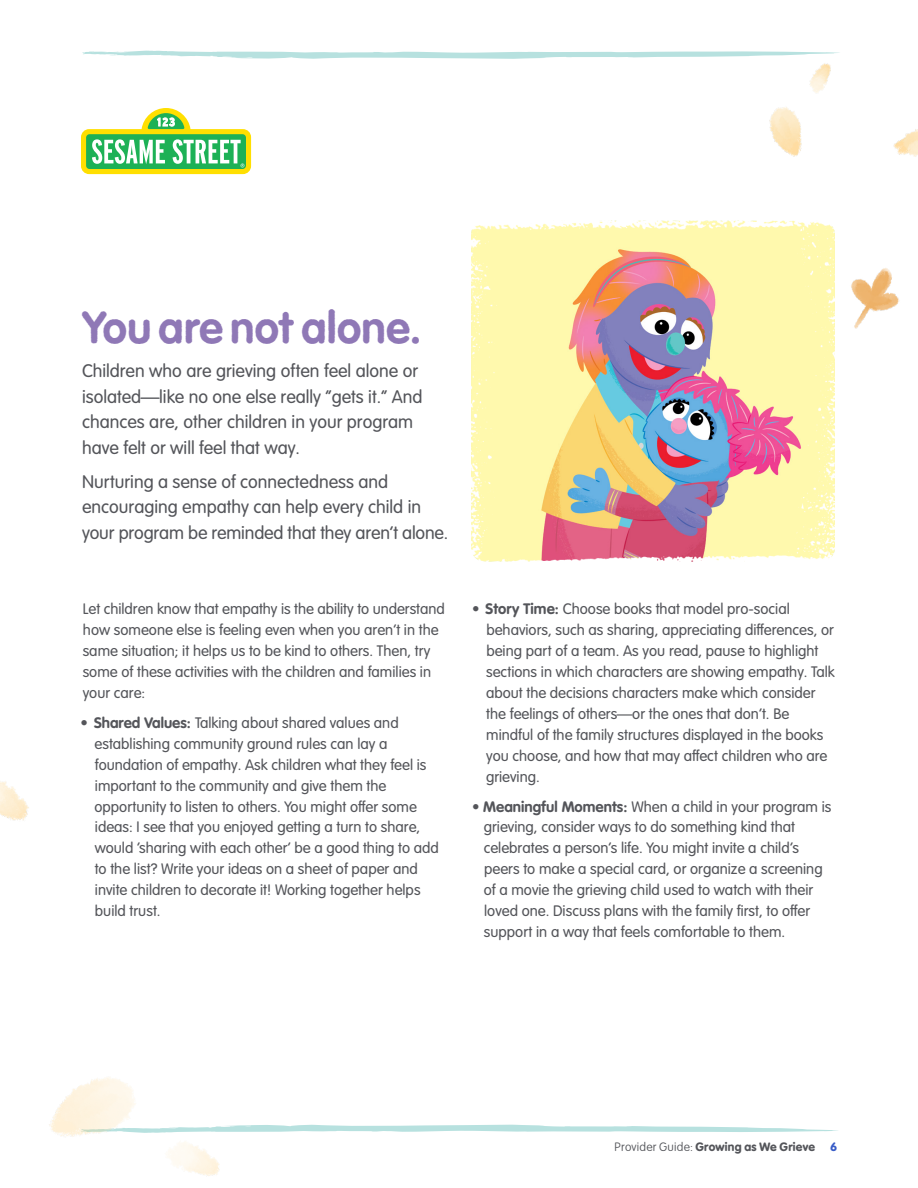
<style>
.page{position:relative;width:918px;height:1188px;background:#fff}
.page>*{position:absolute;margin:0;border:0;box-sizing:border-box;transform-origin:0 0}
.t1{font:44.85px "Sesame St Paper Tooth Beta 2";letter-spacing:-.01em;color:#8f78b6}
.Bullets{font:18px/25.3px "VAG Rounded Next";color:#54555a}
.Bullets-2{font:15px/20.9px "VAG Rounded Next";color:#54555a}
.Body{font:15px/20.9px "VAG Rounded Next";color:#54555a}
.wes_s_voice{font:800 12px "VAG Rounded Next";letter-spacing:.02em;color:#54555a}
.wes_s_voice-2{font:800 12px "VAG Rounded Next";color:#385cc7}
.s1{font-weight:700}
.s2{font-weight:300}
</style>
<div class="page">
<svg style="left:81px;top:108px;width:170px;height:66px"></svg>
<svg style="left:82px;top:51px;width:685px;height:8px"></svg>
<svg style="left:440px;top:1124px;width:398px;height:8px"></svg>
<img style="left:0;top:781px;width:440px;height:395px">
<img style="left:471px;top:220px;width:364px;height:342px">
<img style="left:767px;top:51px;width:151px;height:489px">
<p class="t1" style="left:82px;top:301px;width:340px">You are not alone.</p>
<p class="Bullets" style="left:82px;top:359px;width:342px">Children who are grieving often feel alone or isolated—like no one else really “gets it.” And chances are, other children in your program have felt or will feel that way.</p>
<p class="Bullets" style="left:82px;top:469px;width:368px">Nurturing a sense of connectedness and encouraging empathy can help every child in your program be reminded that they aren’t alone.</p>
<p class="Body" style="left:83px;top:599px;width:364px">Let children know that empathy is the ability to understand how someone else is feeling even when you aren’t in the same situation; it helps us to be kind to others. Then, try some of these activities with the children and families in your care:</p>
<p class="Bullets-2" style="left:95px;top:713px;width:346px;text-indent:-14px">• <span class="s1">Shared Values:</span> Talking about shared values and establishing community ground rules can lay a foundation of empathy. Ask children what they feel is important to the community and give them the opportunity to listen to others. You might offer some ideas: I see that you enjoyed getting a turn to share, would ‘sharing with each other’ be a good thing to add to the list? Write your ideas on a sheet of paper and invite children to decorate it! Working together helps build trust.</p>
<p class="Bullets-2" style="left:486px;top:599px;width:350px;text-indent:-14px">• <span class="s1">Story Time:</span> Choose books that model pro-social behaviors, such as sharing, appreciating differences, or being part of a team. As you read, pause to highlight sections in which characters are showing empathy. Talk about the decisions characters make which consider the feelings of others—or the ones that don’t. Be mindful of the family structures displayed in the books you choose, and how that may affect children who are grieving.</p>
<p class="Bullets-2" style="left:484px;top:796px;width:349px;text-indent:-12px">• <span class="s1">Meaningful Moments:</span> When a child in your program is grieving, consider ways to do something kind that celebrates a person’s life. You might invite a child’s peers to make a special card, or organize a screening of a movie the grieving child used to watch with their loved one. Discuss plans with the family first, to offer support in a way that feels comfortable to them.</p>
<p class="wes_s_voice" style="left:615px;top:1138px;width:202px"><span class="s2">Provider Guide:</span> Growing as We Grieve</p>
<p class="wes_s_voice-2" style="left:831px;top:1138px;width:8px">6</p>
</div>
